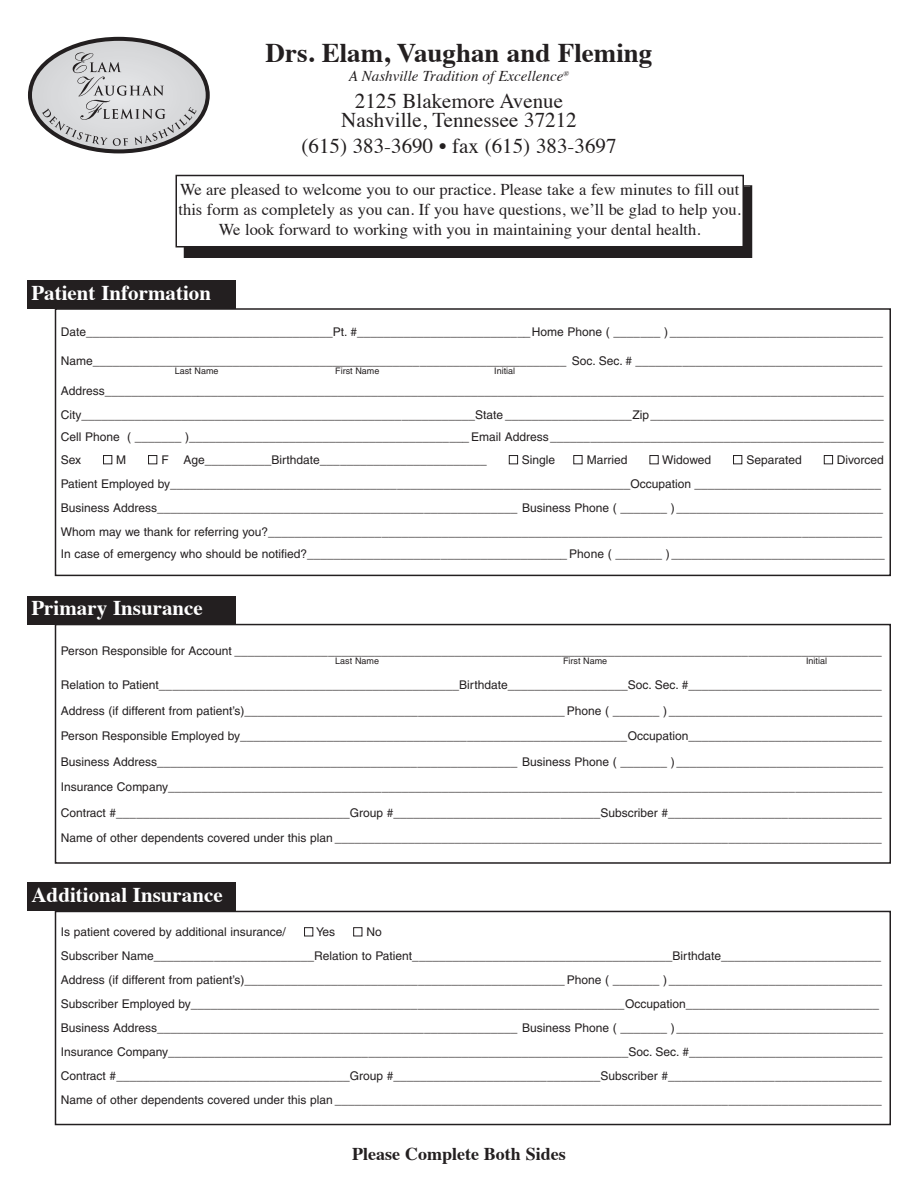
<style>
.page{position:relative;width:918px;height:1188px;background:#fff}
.page>*{position:absolute;margin:0;border:0;box-sizing:border-box;transform-origin:0 0}
.t1{font:700 27px "Times";color:#231f20}
.t2{font:21px/18.9px "Times";color:#231f20;text-align:center}
.t3{font:700 21px "Times";color:#fff}
.t4{font:700 18px "Times";color:#231f20}
.t5{font:16.5px/19.8px "Times";color:#231f20;text-align:center}
.t6{font:italic 15px "Times";color:#231f20}
.t7{font:12px/24px "Helvetica";color:#231f20}
.t8{font:9px "Helvetica";color:#231f20}
</style>
<div class="page">
<div style="left:185px;top:187px;width:566px;height:69px;background:#231f20"></div>
<div style="left:184px;top:185px;width:568px;height:73px;border:2px solid #231f20"></div>
<div style="left:176px;top:176px;width:567px;height:71px;background:#fff"></div>
<div style="left:176px;top:175px;width:568px;height:72px;border:2px solid #231f20"></div>
<div style="left:55px;top:308px;width:836px;height:268px;border:2px solid #231f20"></div>
<div style="left:103px;top:455px;width:9px;height:9px;border:1px solid #231f20"></div>
<div style="left:148px;top:455px;width:9px;height:9px;border:1px solid #231f20"></div>
<div style="left:509px;top:455px;width:9px;height:9px;border:1px solid #231f20"></div>
<div style="left:574px;top:455px;width:8px;height:9px;border:1px solid #231f20"></div>
<div style="left:650px;top:455px;width:8px;height:9px;border:1px solid #231f20"></div>
<div style="left:733px;top:455px;width:9px;height:9px;border:1px solid #231f20"></div>
<div style="left:824px;top:455px;width:9px;height:9px;border:1px solid #231f20"></div>
<div style="left:27px;top:280px;width:209px;height:29px;background:#231f20"></div>
<div style="left:55px;top:624px;width:836px;height:240px;border:2px solid #231f20"></div>
<div style="left:27px;top:596px;width:209px;height:29px;background:#231f20"></div>
<div style="left:55px;top:911px;width:836px;height:214px;border:2px solid #231f20"></div>
<div style="left:304px;top:927px;width:9px;height:9px;border:1px solid #231f20"></div>
<div style="left:353px;top:927px;width:9px;height:9px;border:1px solid #231f20"></div>
<div style="left:27px;top:883px;width:209px;height:28px;background:#231f20"></div>
<svg style="left:28px;top:37px;width:182px;height:116px"></svg>
<h1 class="t1" style="left:266px;top:27px;width:388px">Drs. Elam, Vaughan and Fleming</h1>
<p class="t6" style="left:349px;top:63px;width:222px">A Nashville Tradition of Excellence<sup>®</sup></p>
<h2 class="t2" style="left:341px;top:90px;width:237px">2125 Blakemore Avenue<br>Nashville, Tennessee 37212</h2>
<h2 class="t2" style="left:302px;top:134px;width:316px">(615) 383-3690 • fax (615) 383-3697</h2>
<h3 class="t5" style="left:179px;top:178px;width:564px">We are pleased to welcome you to our practice. Please take a few minutes to fill out this form as completely as you can. If you have questions, we’ll be glad to help you.<br>We look forward to working with you in maintaining your dental health.</h3>
<h3 class="t5" style="left:187px;top:209px;width:564px">this form as completely as you can. If you have questions, we’ll be glad to help you.</h3>
<h2 class="t3" style="left:32px;top:272px;width:181px">Patient Information</h2>
<p class="t7" style="left:61px;top:320px;width:824px">Date_____________________________________Pt. #__________________________Home Phone ( _______ ) ________________________________</p>
<p class="t7" style="left:61px;top:349px;width:823px">Name_______________________________________________________________________ Soc. Sec. # _____________________________________</p>
<p class="t8" style="left:175px;top:365px;width:45px">Last Name</p>
<p class="t8" style="left:335px;top:365px;width:46px">First Name</p>
<p class="t8" style="left:494px;top:365px;width:23px">Initial</p>
<p class="t7" style="left:61px;top:379px;width:825px">Address_____________________________________________________________________________________________________________________<br>City___________________________________________________________State ___________________Zip___________________________________</p>
<p class="t7" style="left:61px;top:426px;width:825px;line-height:22.5px">Cell Phone ( _______ )__________________________________________ Email Address__________________________________________________<br>Sex</p>
<p class="t7" style="left:116px;top:448px;width:11px">M</p>
<p class="t7" style="left:161px;top:448px;width:327px">F Age__________Birthdate_________________________</p>
<p class="t7" style="left:522px;top:448px;width:35px">Single</p>
<p class="t7" style="left:587px;top:448px;width:42px">Married</p>
<p class="t7" style="left:662px;top:448px;width:51px">Widowed</p>
<p class="t7" style="left:746px;top:448px;width:57px">Separated</p>
<p class="t7" style="left:61px;top:448px;width:825px;text-indent:776px">Divorced Patient Employed by_____________________________________________________________________Occupation ____________________________ Business Address______________________________________________________ Business Phone ( _______ )_______________________________ Whom may we thank for referring you?____________________________________________________________________________________________</p>
<p class="t7" style="left:61px;top:542px;width:826px">In case of emergency who should be notified?_______________________________________ Phone ( _______ )________________________________</p>
<h2 class="t3" style="left:32px;top:588px;width:173px">Primary Insurance</h2>
<p class="t7" style="left:61px;top:639px;width:823px">Person Responsible for Account _________________________________________________________________________________________________</p>
<p class="t8" style="left:335px;top:656px;width:45px">Last Name</p>
<p class="t8" style="left:563px;top:656px;width:46px">First Name</p>
<p class="t8" style="left:806px;top:656px;width:23px">Initial</p>
<p class="t7" style="left:61px;top:672px;width:824px;line-height:25.5px">Relation to Patient_____________________________________________Birthdate__________________Soc. Sec. #_____________________________ Address (if different from patient’s)________________________________________________ Phone ( _______ )________________________________ Person Responsible Employed by__________________________________________________________Occupation_____________________________ Business Address______________________________________________________ Business Phone ( _______ )_______________________________ Insurance Company___________________________________________________________________________________________________________ Contract #___________________________________Group #_______________________________Subscriber #________________________________ Name of other dependents covered under this plan __________________________________________________________________________________</p>
<h2 class="t3" style="left:32px;top:875px;width:193px">Additional Insurance</h2>
<p class="t7" style="left:61px;top:920px;width:226px">Is patient covered by additional insurance/</p>
<p class="t7" style="left:316px;top:920px;width:20px">Yes</p>
<p class="t7" style="left:61px;top:920px;width:824px;text-indent:306px">No<br>Subscriber Name________________________Relation to Patient_______________________________________Birthdate________________________ Address (if different from patient’s)________________________________________________ Phone ( _______ )________________________________ Subscriber Employed by_________________________________________________________________Occupation_____________________________ Business Address______________________________________________________ Business Phone ( _______ )_______________________________ Insurance Company_____________________________________________________________________Soc. Sec. #_____________________________ Contract #___________________________________Group #_______________________________Subscriber #________________________________ Name of other dependents covered under this plan __________________________________________________________________________________</p>
<h3 class="t4" style="left:352px;top:1137px;width:215px">Please Complete Both Sides</h3>
</div>
